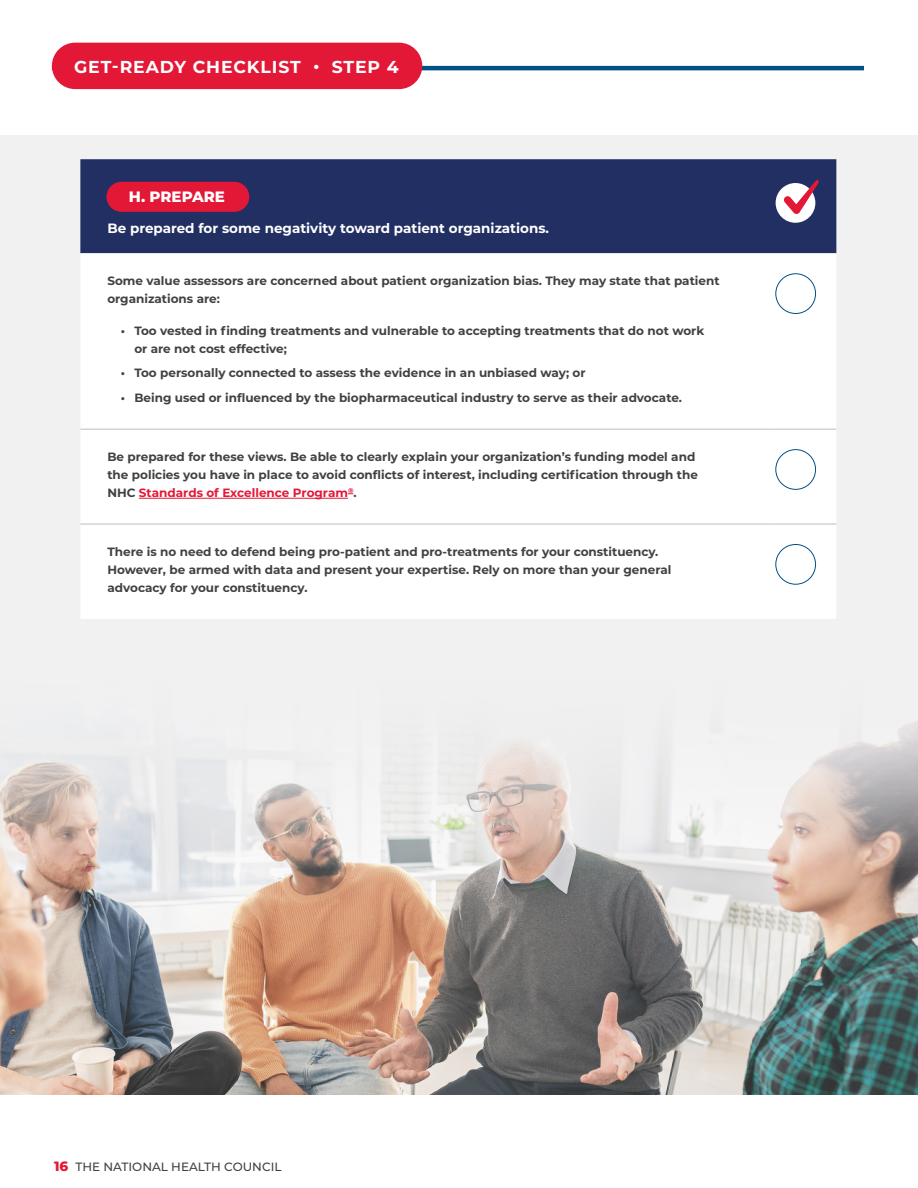
<style>
.page{position:relative;width:918px;height:1188px;background:#fff}
.page>*{position:absolute;margin:0;border:0;box-sizing:border-box;transform-origin:0 0}
.t1{font:700 17.25px "Montserrat";letter-spacing:.05em;color:#fff}
.t2{font:800 15px "Montserrat";color:#fff}
.t3{font:700 13.5px "Montserrat";color:#fff}
.t4{font:700 12px/18px "Montserrat";color:#414042}
.t5{font:500 12px "Montserrat";color:#414042}
.s1{color:#e31837}
.s2{font-weight:800;font-size:13.5px;color:#e31837}
</style>
<div class="page">
<div style="left:0;top:135px;width:918px;height:959px;background:#f1f1f2"></div>
<img style="left:0;top:868px;width:918px;height:226px">
<svg style="left:0;top:721px;width:918px;height:147px"></svg>
<hr style="left:189px;top:66px;width:675px;height:4px;background:#005186">
<div style="left:52px;top:43px;width:370px;height:46px;background:#e31837;border-radius:23px"></div>
<div style="left:80px;top:159px;width:756px;height:94px;background:#212f62"></div>
<div style="left:80px;top:253px;width:756px;height:366px;background:#fff"></div>
<hr style="left:80px;top:429px;width:696px;height:1px;background:#bcbec0">
<hr style="left:776px;top:429px;width:60px;height:1px;background:#bcbec0">
<hr style="left:80px;top:524px;width:696px;height:1px;background:#bcbec0">
<hr style="left:776px;top:524px;width:60px;height:1px;background:#bcbec0">
<div style="left:776px;top:183px;width:39px;height:40px;background:#fff;border-radius:50%"></div>
<div style="left:776px;top:274px;width:40px;height:40px;border:1px solid #005186;border-radius:50%"></div>
<hr style="left:139px;top:498px;width:209px;height:1px;background:#e31837">
<div style="left:776px;top:449px;width:40px;height:41px;border:1px solid #005186;border-radius:50%"></div>
<div style="left:776px;top:544px;width:40px;height:40px;border:1px solid #005186;border-radius:50%"></div>
<svg style="left:783px;top:178px;width:37px;height:36px"></svg>
<div style="left:106px;top:182px;width:143px;height:30px;background:#e31837;border-radius:15px"></div>
<h1 class="t1" style="left:74px;top:54px;width:326px">GET-READY CHECKLIST • STEP 4</h1>
<p class="t2" style="left:129px;top:185px;width:98px">H. PREPARE</p>
<p class="t3" style="left:107px;top:219px;width:443px">Be prepared for some negativity toward patient organizations.</p>
<p class="t4" style="left:107px;top:271px;width:614px">Some value assessors are concerned about patient organization bias. They may state that patient organizations are:</p>
<p class="t4" style="left:134px;top:321px;width:571px;text-indent:-14px">• Too vested in finding treatments and vulnerable to accepting treatments that do not work or are not cost effective;</p>
<p class="t4" style="left:121px;top:364px;width:466px">• Too personally connected to assess the evidence in an unbiased way; or</p>
<p class="t4" style="left:121px;top:388px;width:563px">• Being used or influenced by the biopharmaceutical industry to serve as their advocate.</p>
<p class="t4" style="left:107px;top:447px;width:592px">Be prepared for these views. Be able to clearly explain your organization’s funding model and the policies you have in place to avoid conflicts of interest, including certification through the<br>NHC <span class="s1">Standards of Excellence Program</span><sup>®</sup>.</p>
<p class="t4" style="left:107px;top:542px;width:566px">There is no need to defend being pro-patient and pro-treatments for your constituency.<br>However, be armed with data and present your expertise. Rely on more than your general advocacy for your constituency.</p>
<p class="t5" style="left:54px;top:1158px;width:229px"><span class="s2">16</span> THE NATIONAL HEALTH COUNCIL</p>
</div>
